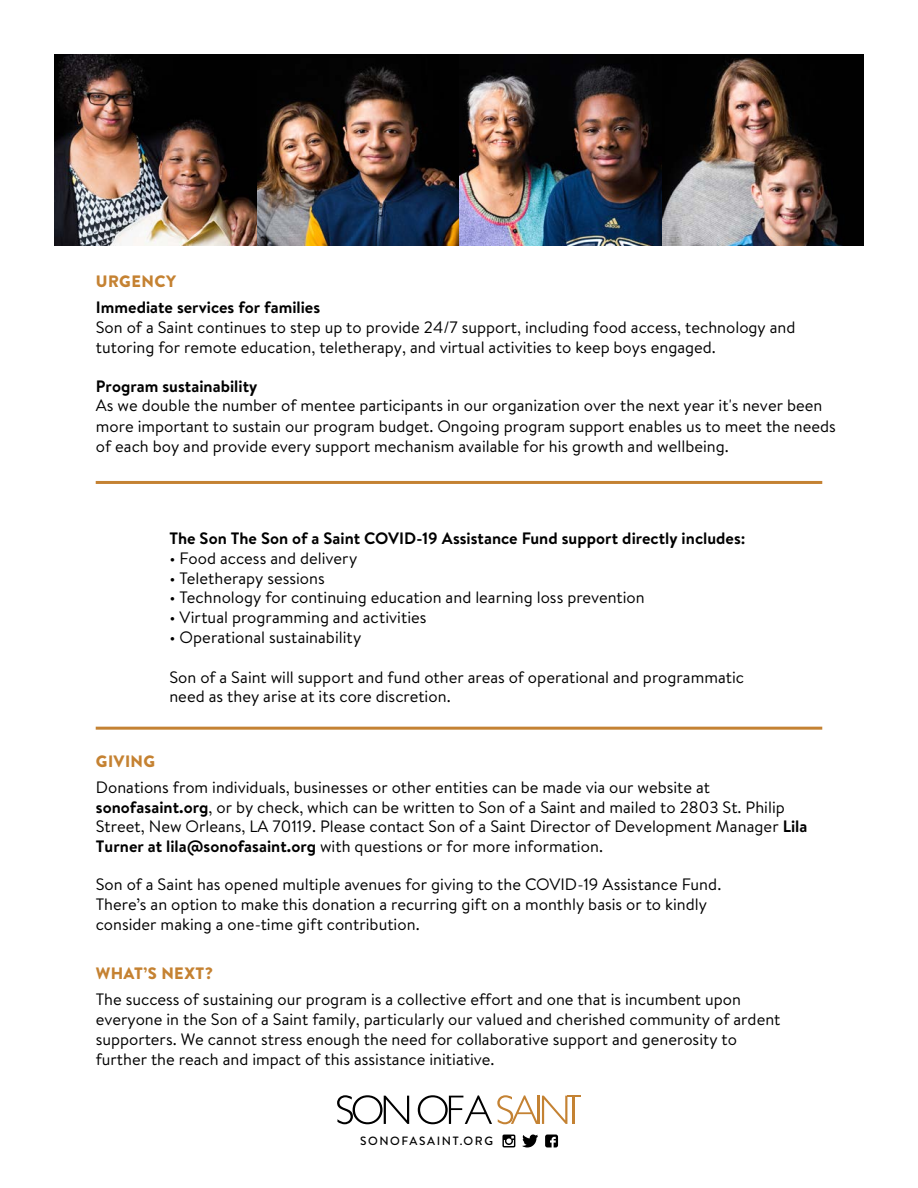
<style>
.page{position:relative;width:918px;height:1188px;background:#fff}
.page>*{position:absolute;margin:0;border:0;box-sizing:border-box;transform-origin:0 0}
.t1{font:16.5px/19.8px "Brandon Text";color:#000}
.t2{font:700 16.5px "Brandon Text";color:#000}
.t3{font:900 16.5px "Brandon Text";letter-spacing:.025em;color:#c58232}
.t4{font:500 12px "Brandon Grotesque";letter-spacing:.13em;color:#000}
.s1{font-weight:700}
</style>
<div class="page">
<svg style="left:337px;top:1095px;width:72px;height:29px"></svg>
<svg style="left:418px;top:1095px;width:163px;height:29px"></svg>
<svg style="left:545px;top:1135px;width:13px;height:12px"></svg>
<svg style="left:502px;top:1135px;width:13px;height:12px"></svg>
<svg style="left:522px;top:1135px;width:16px;height:12px"></svg>
<hr style="left:96px;top:727px;width:726px;height:3px;background:#c48233">
<hr style="left:96px;top:481px;width:726px;height:3px;background:#c48233">
<img style="left:54px;top:54px;width:810px;height:191px">
<p class="t3" style="left:96px;top:270px;width:82px">URGENCY</p>
<p class="t2" style="left:96px;top:296px;width:226px">Immediate services for families</p>
<p class="t1" style="left:96px;top:317px;width:701px">Son of a Saint continues to step up to provide 24/7 support, including food access, technology and tutoring for remote education, teletherapy, and virtual activities to keep boys engaged.</p>
<p class="t2" style="left:96px;top:375px;width:163px">Program sustainability</p>
<p class="t1" style="left:96px;top:394px;width:741px;line-height:21.3px">As we double the number of mentee participants in our organization over the next year it's never been more important to sustain our program budget. Ongoing program support enables us to meet the needs</p>
<p class="t1" style="left:96px;top:436px;width:634px">of each boy and provide every support mechanism available for his growth and wellbeing.</p>
<p class="t2" style="left:169px;top:527px;width:578px">The Son The Son of a Saint COVID-19 Assistance Fund support directly includes:</p>
<p class="t1" style="left:169px;top:548px;width:189px">• Food access and delivery</p>
<p class="t1" style="left:169px;top:567px;width:157px">• Teletherapy sessions</p>
<p class="t1" style="left:169px;top:587px;width:477px">• Technology for continuing education and learning loss prevention</p>
<p class="t1" style="left:169px;top:607px;width:259px">• Virtual programming and activities</p>
<p class="t1" style="left:169px;top:627px;width:193px">• Operational sustainability</p>
<p class="t1" style="left:169px;top:666px;width:576px">Son of a Saint will support and fund other areas of operational and programmatic need as they arise at its core discretion.</p>
<p class="t3" style="left:96px;top:750px;width:61px">GIVING</p>
<p class="t1" style="left:96px;top:777px;width:713px">Donations from individuals, businesses or other entities can be made via our website at <span class="s1">sonofasaint.org</span>, or by check, which can be written to Son of a Saint and mailed to 2803 St. Philip Street, New Orleans, LA 70119. Please contact Son of a Saint Director of Development Manager <span class="s1">Lila Turner at lila@sonofasaint.org</span> with questions or for more information.</p>
<p class="t1" style="left:96px;top:874px;width:627px">Son of a Saint has opened multiple avenues for giving to the COVID-19 Assistance Fund.<br>There’s an option to make this donation a recurring gift on a monthly basis or to kindly consider making a one-time gift contribution.</p>
<p class="t3" style="left:96px;top:962px;width:119px">WHAT’S NEXT?</p>
<p class="t1" style="left:96px;top:989px;width:686px">The success of sustaining our program is a collective effort and one that is incumbent upon everyone in the Son of a Saint family, particularly our valued and cherished community of ardent supporters. We cannot stress enough the need for collaborative support and generosity to further the reach and impact of this assistance initiative.</p>
<p class="t4" style="left:360px;top:1133px;width:135px">SONOFASAINT.ORG</p>
</div>
